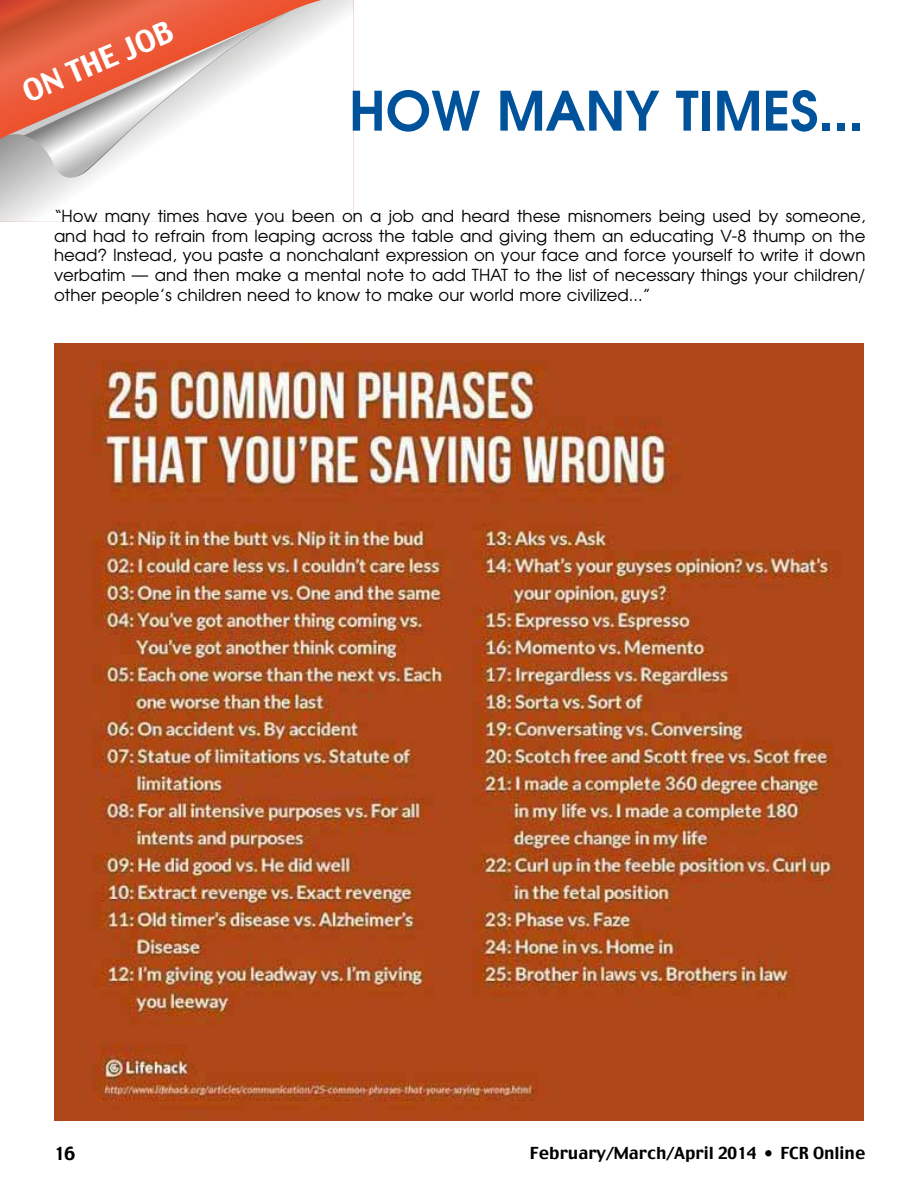
<style>
.page{position:relative;width:918px;height:1188px;background:#fff}
.page>*{position:absolute;margin:0;border:0;box-sizing:border-box;transform-origin:0 0}
.t1{font:700 54px "Avian";color:#00539b}
.t2{font:30px "Charcoal";color:#fff}
.t3{font:18px "Charcoal";color:#000}
.t4{font:16.5px/19.8px "Avian";color:#000;text-align:justify}
.t5{font:16.5px "Charcoal";color:#000}
.s1{font-size:15px}
</style>
<div class="page">
<svg style="left:0;top:0;width:354px;height:222px"></svg>
<svg style="left:5px;top:177px;width:289px;height:5px"></svg>
<svg style="left:5px;top:9px;width:289px;height:168px"></svg>
<img style="left:54px;top:343px;width:810px;height:777px">
<svg style="left:5px;top:20px;width:259px;height:116px"></svg>
<h2 class="t2" style="left:17px;top:75px;width:69px;rotate:-23deg">on the</h2>
<h1 class="t1" style="left:349px;top:82px;width:516px">HOW MANY TIMES...</h1>
<p class="t4" style="left:54px;top:207px;width:813px">“How many times have you been on a job and heard these misnomers being used by someone, and had to refrain from leaping across the table and giving them an educating V-8 thump on the head? Instead, you paste a nonchalant expression on your face and force yourself to write it down verbatim — and then make a mental note to add THAT to the list of necessary things your children/ other people’s children need to know to make our world more civilized...”</p>
<p class="t3" style="left:54px;top:1141px;width:22px">16</p>
<p class="t5" style="left:530px;top:1142px;width:337px">February/March/April 2014 <span class="s1">•</span> FCR Online</p>
</div>
